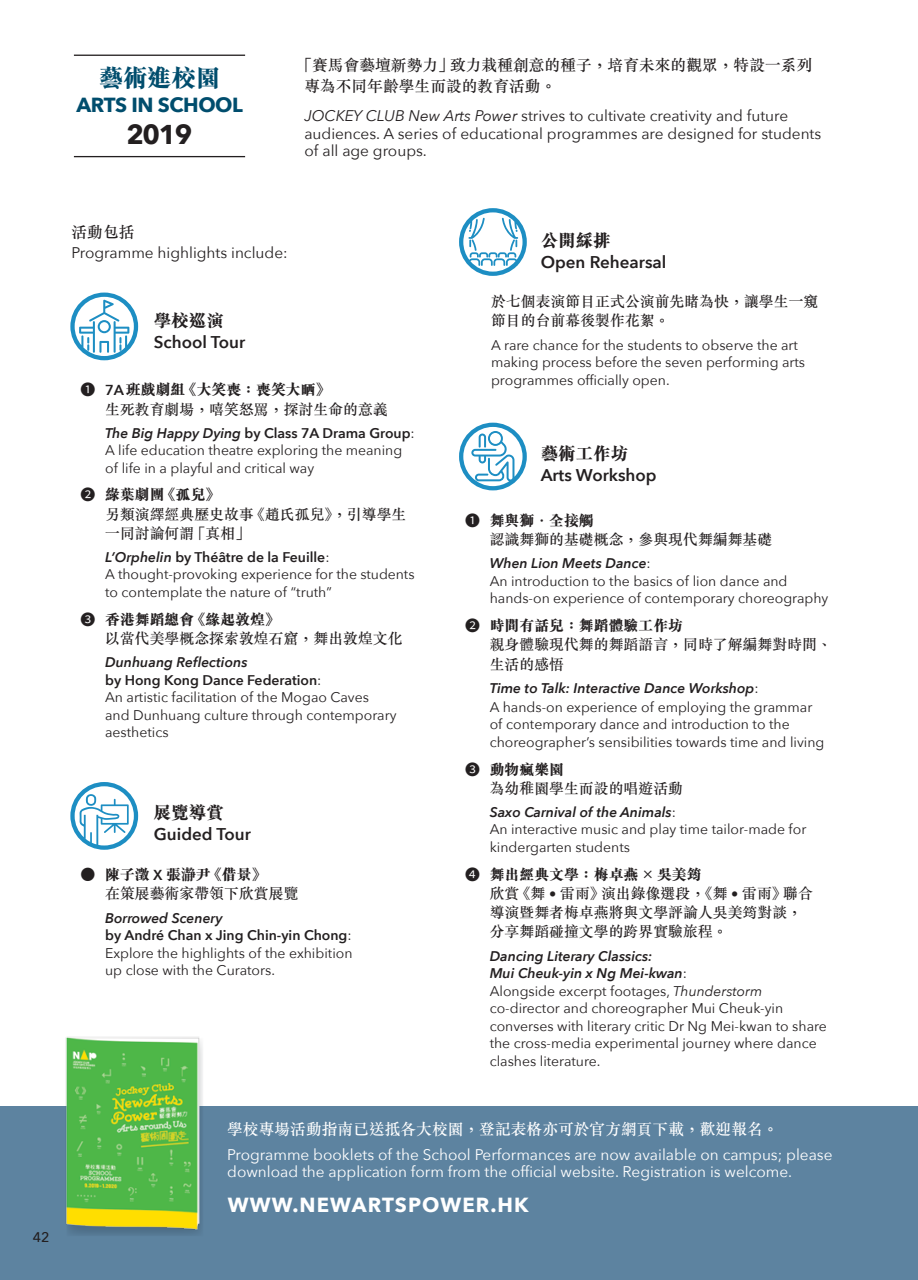
<style>
.page{position:relative;width:918px;height:1280px;background:#fff}
.page>*{position:absolute;margin:0;border:0;box-sizing:border-box;transform-origin:0 0}
.t1{font:700 27.12px "Avenir Next";color:#231f20}
.t2{font:800 24.5px "M Sung HK";letter-spacing:-.01em;color:#004d6d}
.t3{font:700 20.3px "Avenir Next";letter-spacing:.05em;color:#fff}
.t4{font:700 20.3px "Avenir Next";letter-spacing:-.02em;color:#004d6d}
.t5{font:800 17.5px "M Sung HK";color:#231f20}
.t6{font:600 16.97px "Avenir Next";color:#231f20}
.t7{font:500 15.75px/21px "M Sung HK";color:#231f20}
.t8{font:500 15.75px "M Sung HK";color:#fff}
.t9{font:15.4px/17.5px "Avenir Next";color:#231f20}
.t10{font:15.4px/17.5px "Avenir Next";color:#fff}
.t11{font:500 14.88px/19.2px "M Sung HK";color:#231f20}
.t12{font:14px/17.5px "Avenir Next";color:#231f20}
.t13{font:500 14px "Avenir Next";color:#231f20}
.s1{font-style:italic}
.s2{font-size:14.88px}
.s3{font-family:"Noto Sans CJ Ktc";font-weight:400}
.s4{font-family:"Avenir Next";font-weight:600;font-size:14.35px}
.s5{font-weight:800}
.s6{font-weight:600;font-style:italic}
.s7{font-weight:600}
.s8{font-family:"Noto Serif CJ Ktc";font-weight:700}
.s9{font-family:"Avenir Next";font-weight:400;font-size:14.35px}
</style>
<div class="page">
<div style="left:0;top:1106px;width:917px;height:174px;background:#5d83a0"></div>
<svg style="left:70px;top:293px;width:68px;height:67px"></svg>
<svg style="left:459px;top:208px;width:68px;height:68px"></svg>
<svg style="left:459px;top:423px;width:68px;height:67px"></svg>
<hr style="left:74px;top:156px;width:171px;height:1px;background:#231f20">
<hr style="left:74px;top:55px;width:171px;height:1px;background:#231f20">
<img style="left:65px;top:1037px;width:138px;height:198px">
<svg style="left:70px;top:782px;width:68px;height:68px"></svg>
<h2 class="t2" style="left:99px;top:61px;width:123px">藝術進校園</h2>
<h3 class="t4" style="left:76px;top:87px;width:168px">ARTS IN SCHOOL</h3>
<h1 class="t1" style="left:126px;top:111px;width:67px">2019</h1>
<p class="t7" style="left:304px;top:55px;width:509px;text-indent:-8px">「賽馬會藝壇新勢力」致力栽種創意的種子，培育未來的觀眾，特設一系列專為不同年齡學生而設的教育活動。</p>
<p class="t9" style="left:304px;top:107px;width:518px"><span class="s1">JOCKEY CLUB New Arts Power</span> strives to cultivate creativity and future audiences. A series of educational programmes are designed for students of all age groups.</p>
<p class="t13" style="left:33px;top:1225px;width:18px">42</p>
<p class="t7" style="left:72px;top:221px;width:65px">活動包括</p>
<p class="t9" style="left:72px;top:243px;width:218px">Programme highlights include<span class="s2">:</span></p>
<p class="t5" style="left:154px;top:308px;width:71px">學校巡演</p>
<p class="t6" style="left:154px;top:327px;width:93px">School Tour</p>
<p class="t11" style="left:105px;top:380px;width:284px;text-indent:-24px"><span class="s3">❶</span> <span class="s4">7A</span><span class="s5">班戲劇組《大笑喪：喪笑大晒》<br></span>生死教育劇場，嘻笑怒罵，探討生命的意義</p>
<p class="t12" style="left:105px;top:423px;width:311px"><span class="s6">The Big Happy Dying</span> <span class="s7">by Class 7A Drama Group</span>:<br>A life education theatre exploring the meaning of life in a playful and critical way</p>
<p class="t11" style="left:105px;top:485px;width:303px;text-indent:-24px"><span class="s3">❷</span> <span class="s5">綠葉劇團《孤兒》<br></span>另類演繹經典歷史故事《趙氏孤兒》，引導學生一同討論何謂「真相」</p>
<p class="t12" style="left:105px;top:548px;width:311px"><span class="s6">L’Orphelin</span> <span class="s7">by Théâtre de la Feuille</span>:<br>A thought-provoking experience for the students to contemplate the nature of “truth”</p>
<p class="t11" style="left:105px;top:609px;width:299px;text-indent:-24px"><span class="s3">❸</span> <span class="s5">香港舞蹈總會《緣起敦煌》<br></span>以當代美學概念探索敦煌石窟，舞出敦煌文化</p>
<p class="t12" style="left:105px;top:653px;width:293px"><span class="s6">Dunhuang Reflections<br></span><span class="s7">by Hong Kong Dance Federation</span>:<br>An artistic facilitation of the Mogao Caves and Dunhuang culture through contemporary aesthetics</p>
<p class="t5" style="left:154px;top:800px;width:71px">展覽導賞</p>
<p class="t6" style="left:154px;top:819px;width:99px">Guided Tour</p>
<p class="t11" style="left:105px;top:864px;width:195px;text-indent:-24px"><span class="s3">●</span> <span class="s5">陳子澂</span> <span class="s4">X</span> <span class="s5">張</span><span class="s8">瀞</span><span class="s5">尹《借景》<br></span>在策展藝術家帶領下欣賞展覽</p>
<p class="t12" style="left:105px;top:908px;width:249px"><span class="s6">Borrowed Scenery<br></span><span class="s7">by André Chan x Jing Chin-yin Chong</span>:<br>Explore the highlights of the exhibition up close with the Curators.</p>
<p class="t5" style="left:541px;top:228px;width:71px">公開綵排</p>
<p class="t6" style="left:541px;top:247px;width:127px">Open Rehearsal</p>
<p class="t11" style="left:491px;top:292px;width:329px">於七個表演節目正式公演前先睹為快，讓學生一窺節目的台前幕後製作花絮。</p>
<p class="t12" style="left:491px;top:335px;width:315px">A rare chance for the students to observe the art making process before the seven performing arts programmes officially open.</p>
<p class="t5" style="left:541px;top:441px;width:89px">藝術工作坊</p>
<p class="t6" style="left:540px;top:460px;width:117px">Arts Workshop</p>
<p class="t11" style="left:490px;top:510px;width:284px;text-indent:-24px"><span class="s3">❶</span> <span class="s5">舞與獅．全接觸<br></span>認識舞獅的基礎概念，參與現代舞編舞基礎</p>
<p class="t12" style="left:490px;top:554px;width:340px"><span class="s6">When Lion Meets Dance</span>:<br>An introduction to the basics of lion dance and hands-on experience of contemporary choreography</p>
<p class="t11" style="left:490px;top:615px;width:344px;text-indent:-24px"><span class="s3">❷</span> <span class="s5">時間有話兒：舞蹈體驗工作坊<br></span>親身體驗現代舞的舞蹈語言，同時了解編舞對時間、生活的感悟</p>
<p class="t12" style="left:490px;top:678px;width:324px;line-height:18.9px"><span class="s6">Time to Talk: Interactive Dance Workshop</span>:<br>A hands-on experience of employing the grammar</p>
<p class="t12" style="left:490px;top:715px;width:336px">of contemporary dance and introduction to the choreographer’s sensibilities towards time and living</p>
<p class="t11" style="left:490px;top:759px;width:195px;text-indent:-24px"><span class="s3">❸</span> <span class="s5">動物瘋樂園<br></span>為幼稚園學生而設的唱遊活動</p>
<p class="t12" style="left:490px;top:803px;width:318px"><span class="s6">Saxo Carnival of the Animals</span>:<br>An interactive music and play time tailor-made for kindergarten students</p>
<p class="t11" style="left:490px;top:864px;width:325px;text-indent:-24px"><span class="s3">❹</span> <span class="s5">舞出經典文學：梅卓燕×吳美筠<br></span>欣賞《舞 <span class="s9">•</span> 雷雨》演出錄像選段，《舞 <span class="s9">•</span> 雷雨》聯合導演暨舞者梅卓燕將與文學評論人吳美筠對談，分享舞蹈碰撞文學的跨界實驗旅程。</p>
<p class="t12" style="left:490px;top:946px;width:339px"><span class="s6">Dancing Literary Classics:<br>Mui Cheuk-yin x Ng Mei-kwan</span>:<br>Alongside excerpt footages, <span class="s1">Thunderstorm </span>co-director and choreographer Mui Cheuk-yin converses with literary critic Dr Ng Mei-kwan to share the cross-media experimental journey where dance clashes literature.</p>
<p class="t8" style="left:227px;top:1118px;width:553px">學校專場活動指南已送抵各大校園，登記表格亦可於官方網頁下載，歡迎報名。</p>
<p class="t10" style="left:227px;top:1145px;width:607px">Programme booklets of the School Performances are now available on campus; please download the application form from the official website. Registration is welcome.</p>
<h3 class="t3" style="left:228px;top:1187px;width:302px">WWW.NEWARTSPOWER.HK</h3>
</div>
